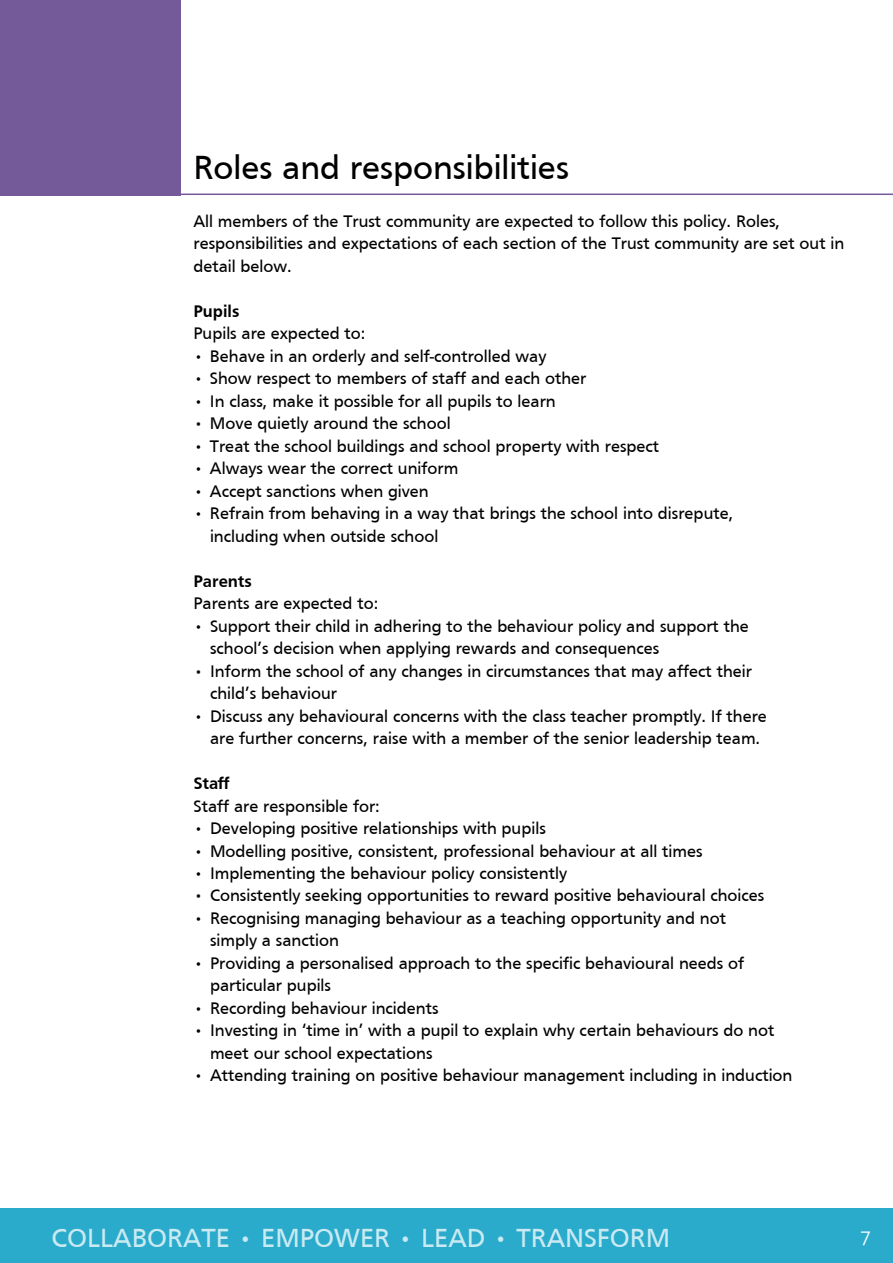
<style>
.page{position:relative;width:893px;height:1263px;background:#fff}
.page>*{position:absolute;margin:0;border:0;box-sizing:border-box;transform-origin:0 0}
.t1{font:34.5px "Frutiger";color:#000}
.t2{font:27px "Frutiger";color:#caeaf2}
.t3{font:300 19.5px "Aller";color:#fff}
.t4{font:17.25px/22.5px "Frutiger";color:#000}
.t5{font:700 17.25px "Frutiger";color:#000}
</style>
<div class="page">
<div style="left:0;top:1209px;width:893px;height:54px;background:#2babcc"></div>
<hr style="left:181px;top:194px;width:712px;height:1px;background:#755a99">
<div style="left:0;top:0;width:180px;height:196px;background:#755a99"></div>
<h1 class="t1" style="left:193px;top:148px;width:377px">Roles and responsibilities</h1>
<p class="t4" style="left:193px;top:209px;width:652px">All members of the Trust community are expected to follow this policy. Roles, responsibilities and expectations of each section of the Trust community are set out in detail below.</p>
<p class="t5" style="left:193px;top:301px;width:47px">Pupils</p>
<p class="t4" style="left:193px;top:322px;width:173px">Pupils are expected to:</p>
<p class="t4" style="left:193px;top:344px;width:355px">• Behave in an orderly and self-controlled way</p>
<p class="t4" style="left:193px;top:367px;width:394px">• Show respect to members of staff and each other</p>
<p class="t4" style="left:193px;top:389px;width:364px">• In class, make it possible for all pupils to learn</p>
<p class="t4" style="left:193px;top:412px;width:259px">• Move quietly around the school</p>
<p class="t4" style="left:193px;top:434px;width:467px">• Treat the school buildings and school property with respect</p>
<p class="t4" style="left:193px;top:457px;width:266px">• Always wear the correct uniform</p>
<p class="t4" style="left:193px;top:479px;width:237px">• Accept sanctions when given</p>
<p class="t4" style="left:210px;top:502px;width:525px;text-indent:-17px">• Refrain from behaving in a way that brings the school into disrepute, including when outside school</p>
<p class="t5" style="left:193px;top:571px;width:60px">Parents</p>
<p class="t4" style="left:193px;top:592px;width:186px">Parents are expected to:</p>
<p class="t4" style="left:210px;top:614px;width:540px;text-indent:-17px">• Support their child in adhering to the behaviour policy and support the school’s decision when applying rewards and consequences</p>
<p class="t4" style="left:210px;top:659px;width:543px;text-indent:-17px">• Inform the school of any changes in circumstances that may affect their child’s behaviour</p>
<p class="t4" style="left:193px;top:704px;width:575px;text-align:center">• Discuss any behavioural concerns with the class teacher promptly. If there are further concerns, raise with a member of the senior leadership team.</p>
<p class="t5" style="left:193px;top:773px;width:38px">Staff</p>
<p class="t4" style="left:193px;top:794px;width:188px">Staff are responsible for:</p>
<p class="t4" style="left:193px;top:817px;width:354px">• Developing positive relationships with pupils</p>
<p class="t4" style="left:193px;top:839px;width:510px">• Modelling positive, consistent, professional behaviour at all times</p>
<p class="t4" style="left:193px;top:862px;width:375px">• Implementing the behaviour policy consistently</p>
<p class="t4" style="left:193px;top:884px;width:572px">• Consistently seeking opportunities to reward positive behavioural choices</p>
<p class="t4" style="left:210px;top:907px;width:517px;text-indent:-17px">• Recognising managing behaviour as a teaching opportunity and not simply a sanction</p>
<p class="t4" style="left:210px;top:952px;width:536px;text-indent:-17px">• Providing a personalised approach to the specific behavioural needs of particular pupils</p>
<p class="t4" style="left:193px;top:997px;width:247px">• Recording behaviour incidents</p>
<p class="t4" style="left:210px;top:1019px;width:566px;text-indent:-17px">• Investing in ‘time in’ with a pupil to explain why certain behaviours do not meet our school expectations</p>
<p class="t4" style="left:194px;top:1064px;width:600px">• Attending training on positive behaviour management including in induction</p>
<h2 class="t2" style="left:52px;top:1222px;width:620px">COLLABORATE • EMPOWER • LEAD • TRANSFORM</h2>
<p class="t3" style="left:860px;top:1225px;width:13px">7</p>
</div>
